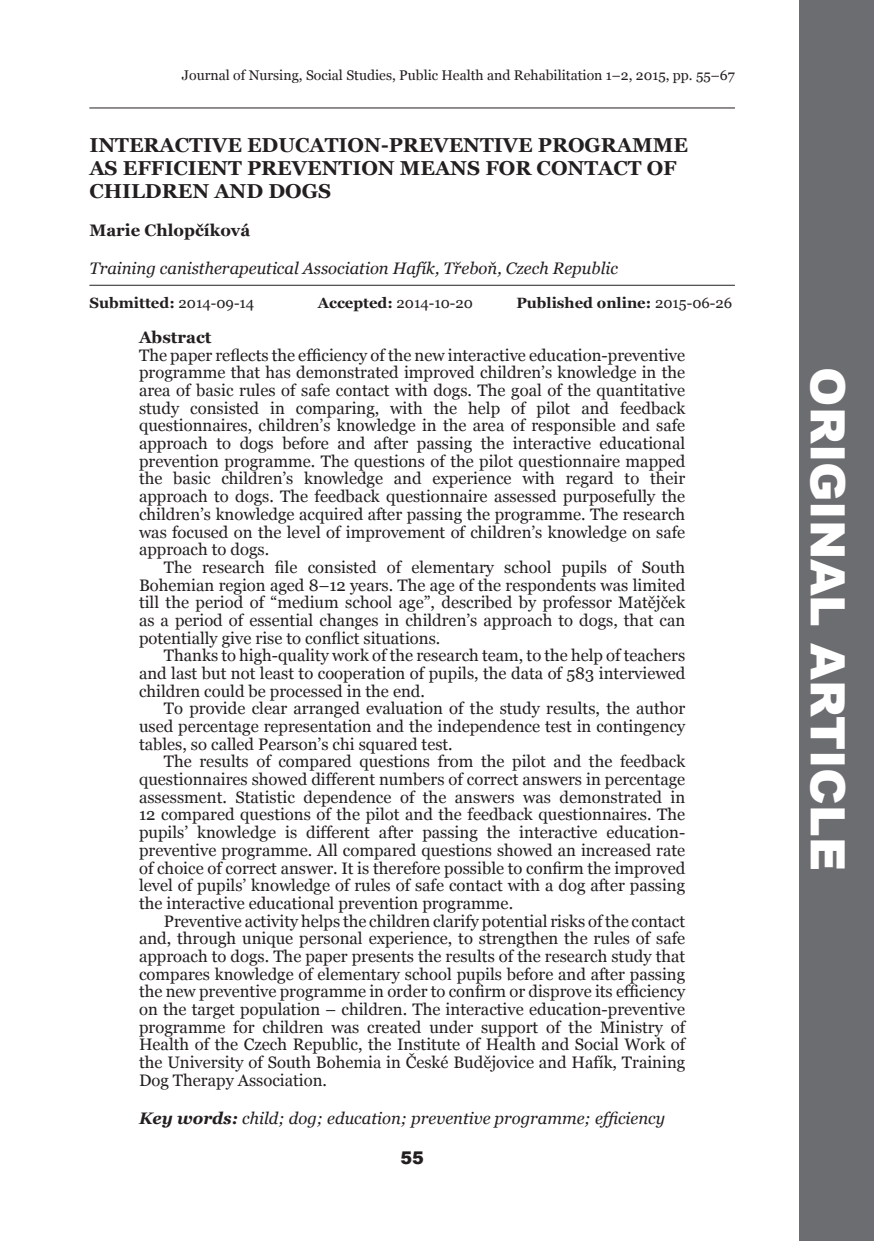
<style>
.page{position:relative;width:874px;height:1241px;background:#fff}
.page>*{position:absolute;margin:0;border:0;box-sizing:border-box;transform-origin:0 0}
.t1{font:900 47.25px "Arial";color:#fff}
.t2{font:700 20.12px/22.8px "Georgia";color:#231f20}
.t3{font:900 17.5px "Arial";color:#231f20}
.t4{font:16.62px/17.7px "Georgia";color:#231f20;text-align:justify}
.t5{font:italic 16.62px "Georgia";color:#231f20}
.t6{font:700 16.62px "Georgia";color:#231f20}
.t7{font:700 14.88px "Georgia";color:#231f20}
.t8{font:14.88px "Georgia";color:#231f20}
.t9{font:14px "Georgia";color:#231f20}
.s1{font-weight:400}
.s2{font-weight:700}
</style>
<div class="page">
<hr style="left:89px;top:107px;width:645px;height:1px;background:#231f20">
<hr style="left:89px;top:285px;width:645px;height:1px;background:#231f20">
<div style="left:798px;top:0;width:75px;height:1240px;background:#6c6d70"></div>
<p class="t9" style="left:182px;top:67px;width:554px">Journal of Nursing, Social Studies, Public Health and Rehabilitation 1–2, 2015, pp. 55–67</p>
<p class="t2" style="left:89px;top:134px;width:599px">INTERACTIVE EDUCATION-PREVENTIVE PROGRAMME<br>AS EFFICIENT PREVENTION MEANS FOR CONTACT OF<br>CHILDREN AND DOGS</p>
<p class="t6" style="left:89px;top:219px;width:162px">MARIE CHLOPČÍKOVÁ</p>
<p class="t5" style="left:89px;top:257px;width:530px">Training canistherapeutical Association Hafík, Třeboň, Czech Republic</p>
<p class="t7" style="left:89px;top:293px;width:204px">SUBMITTED: <span class="s1">2014-09-14</span> A</p>
<p class="t8" style="left:329px;top:294px;width:172px"><span class="s2">CCEPTED:</span> 2014-10-20 <span class="s2">P</span></p>
<p class="t7" style="left:526px;top:293px;width:207px">UBLISHED ONLINE: <span class="s1">2015-06-26</span></p>
<p class="t6" style="left:139px;top:326px;width:74px">ABSTRACT</p>
<p class="t4" style="left:139px;top:346px;width:547px">The paper reflects the efficiency of the new interactive education-preventive programme that has demonstrated improved children’s knowledge in the area of basic rules of safe contact with dogs. The goal of the quantitative study consisted in comparing, with the help of pilot and feedback questionnaires, children’s knowledge in the area of responsible and safe approach to dogs before and after passing the interactive educational prevention programme. The questions of the pilot questionnaire mapped the basic children’s knowledge and experience with regard to their approach to dogs. The feedback questionnaire assessed purposefully the children’s knowledge acquired after passing the programme. The research was focused on the level of improvement of children’s knowledge on safe approach to dogs.</p>
<p class="t4" style="left:139px;top:558px;width:547px;text-indent:25px">The research file consisted of elementary school pupils of South Bohemian region aged 8–12 years. The age of the respondents was limited till the period of “medium school age”, described by professor Matějček as a period of essential changes in children’s approach to dogs, that can potentially give rise to conflict situations.</p>
<p class="t4" style="left:139px;top:647px;width:547px;text-indent:25px">Thanks to high-quality work of the research team, to the help of teachers and last but not least to cooperation of pupils, the data of 583 interviewed children could be processed in the end.</p>
<p class="t4" style="left:139px;top:700px;width:547px;text-indent:25px">To provide clear arranged evaluation of the study results, the author used percentage representation and the independence test in contingency tables, so called Pearson’s chi squared test.</p>
<p class="t4" style="left:139px;top:753px;width:547px;text-indent:25px">The results of compared questions from the pilot and the feedback questionnaires showed different numbers of correct answers in percentage assessment. Statistic dependence of the answers was demonstrated in 12 compared questions of the pilot and the feedback questionnaires. The pupils’ knowledge is different after passing the interactive education&shy;preventive programme. All compared questions showed an increased rate of choice of correct answer. It is therefore possible to confirm the improved level of pupils’ knowledge of rules of safe contact with a dog after passing the interactive educational prevention programme.</p>
<p class="t4" style="left:139px;top:912px;width:547px;text-indent:25px">Preventive activity helps the children clarify potential risks of the contact and, through unique personal experience, to strengthen the rules of safe approach to dogs. The paper presents the results of the research study that compares knowledge of elementary school pupils before and after passing the new preventive programme in order to confirm or disprove its efficiency on the target population – children. The interactive education-preventive programme for children was created under support of the Ministry of Health of the Czech Republic, the Institute of Health and Social Work of the University of South Bohemia in České Budějovice and Hafík, Training Dog Therapy Association.</p>
<p class="t5" style="left:139px;top:1107px;width:527px"><span class="s2">Key words:</span> child; dog; education; preventive programme; efficiency</p>
<p class="t3" style="left:400px;top:1144px;width:25px">55</p>
<h1 class="t1" style="left:861px;top:367px;width:505px;rotate:90deg">ORIGINAL ARTICLE</h1>
</div>
